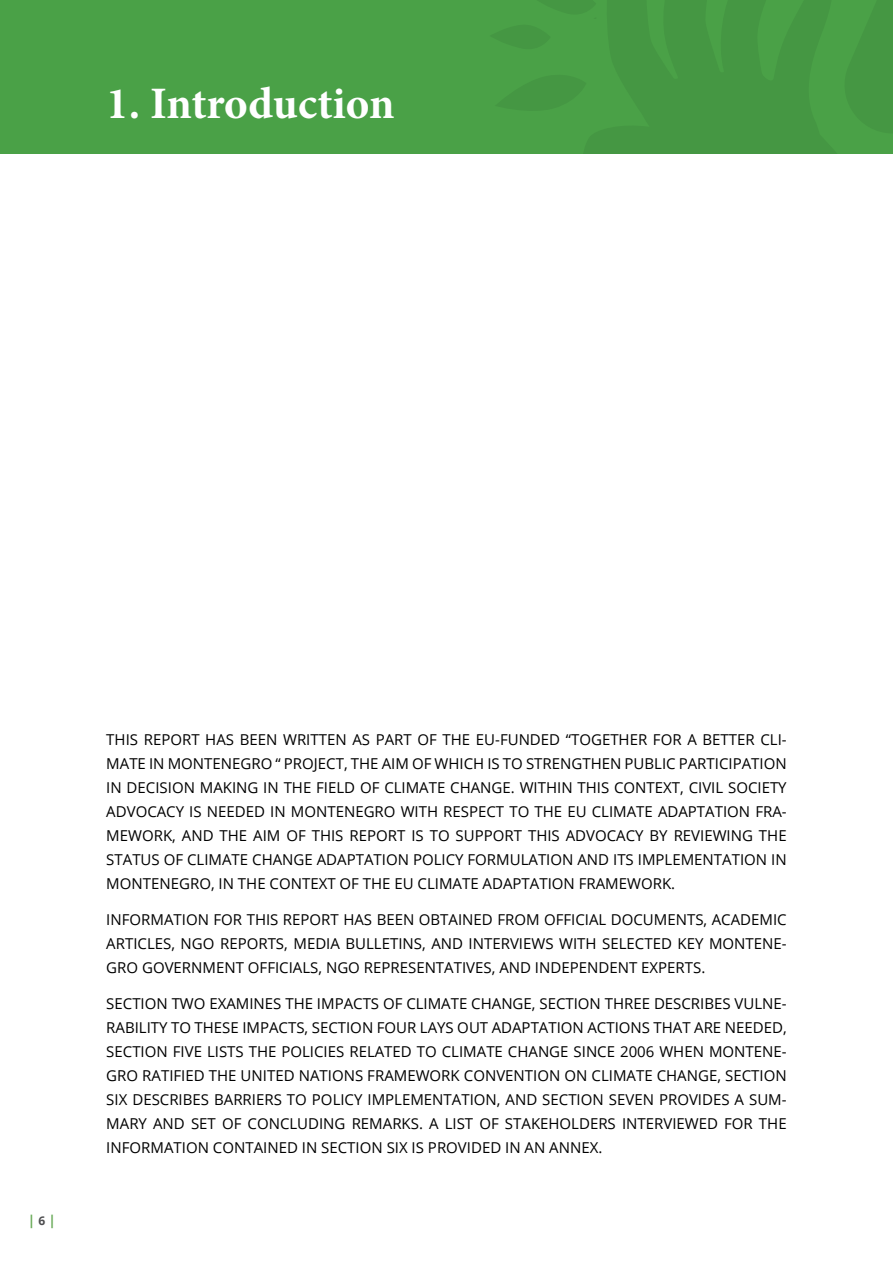
<style>
.page{position:relative;width:893px;height:1263px;background:#fff}
.page>*{position:absolute;margin:0;border:0;box-sizing:border-box;transform-origin:0 0}
.t1{font:700 45px "Minion Pro";letter-spacing:-.005em;color:#fff}
.t2{font:15px/24px "Open Sans";color:#000;text-align:justify}
.t3{font:700 13.5px "Open Sans";color:#6aab5a}
.s1{font-size:12px;color:#4d4d4f}
</style>
<div class="page">
<div style="left:0;top:0;width:893px;height:153px;background:#4aa147"></div>
<h1 class="t1" style="left:106px;top:72px;width:290px">1. Introduction</h1>
<p class="t3" style="left:28px;top:1211px;width:29px">|<span class="s1">6</span>|</p>
<p class="t2" style="left:106px;top:727px;width:682px">THIS REPORT HAS BEEN WRITTEN AS PART OF THE EU-FUNDED “TOGETHER FOR A BETTER CLI-MATE IN MONTENEGRO “ PROJECT, THE AIM OF WHICH IS TO STRENGTHEN PUBLIC PARTICIPATION IN DECISION MAKING IN THE FIELD OF CLIMATE CHANGE. WITHIN THIS CONTEXT, CIVIL SOCIETY ADVOCACY IS NEEDED IN MONTENEGRO WITH RESPECT TO THE EU CLIMATE ADAPTATION FRA-MEWORK, AND THE AIM OF THIS REPORT IS TO SUPPORT THIS ADVOCACY BY REVIEWING THE STATUS OF CLIMATE CHANGE ADAPTATION POLICY FORMULATION AND ITS IMPLEMENTATION IN MONTENEGRO, IN THE CONTEXT OF THE EU CLIMATE ADAPTATION FRAMEWORK.</p>
<p class="t2" style="left:106px;top:907px;width:682px">INFORMATION FOR THIS REPORT HAS BEEN OBTAINED FROM OFFICIAL DOCUMENTS, ACADEMIC ARTICLES, NGO REPORTS, MEDIA BULLETINS, AND INTERVIEWS WITH SELECTED KEY MONTENE-GRO GOVERNMENT OFFICIALS, NGO REPRESENTATIVES, AND INDEPENDENT EXPERTS.</p>
<p class="t2" style="left:106px;top:991px;width:682px">SECTION TWO EXAMINES THE IMPACTS OF CLIMATE CHANGE, SECTION THREE DESCRIBES VULNE-RABILITY TO THESE IMPACTS, SECTION FOUR LAYS OUT ADAPTATION ACTIONS THAT ARE NEEDED, SECTION FIVE LISTS THE POLICIES RELATED TO CLIMATE CHANGE SINCE 2006 WHEN MONTENE-GRO RATIFIED THE UNITED NATIONS FRAMEWORK CONVENTION ON CLIMATE CHANGE, SECTION SIX DESCRIBES BARRIERS TO POLICY IMPLEMENTATION, AND SECTION SEVEN PROVIDES A SUM-MARY AND SET OF CONCLUDING REMARKS. A LIST OF STAKEHOLDERS INTERVIEWED FOR THE INFORMATION CONTAINED IN SECTION SIX IS PROVIDED IN AN ANNEX.</p>
</div>
